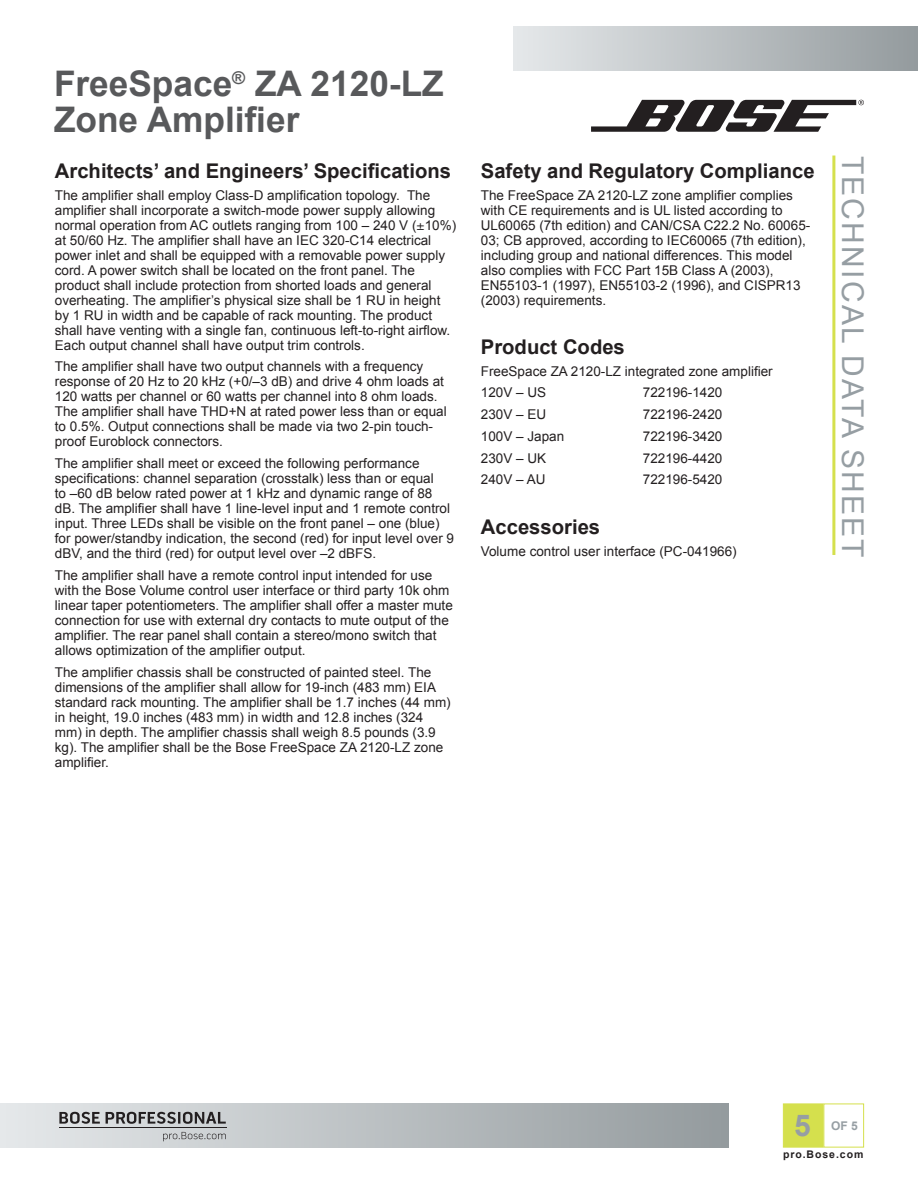
<style>
.page{position:relative;width:918px;height:1188px;background:#fff}
.page>*{position:absolute;margin:0;border:0;box-sizing:border-box;transform-origin:0 0}
.t1{font:700 35.25px/36px "Arial";color:#58595b}
.t2{font:30px "Arial";letter-spacing:.075em;color:#969ea3}
.t3{font:700 30px "Arial";color:#969ea3}
.Text_Headers{font:700 20.25px "Arial";color:#231f20}
.Text_Plain{font:13.5px/15px "Arial";color:#231f20}
.t4{font:700 12px "Arial";color:#969ea3}
.t5{font:700 10.5px "Arial";letter-spacing:.09em;color:#231f20}
.s1{font-family:"Helvetica Neue"}
</style>
<div class="page">
<svg style="left:591px;top:100px;width:273px;height:32px"></svg>
<div style="left:783px;top:1104px;width:41px;height:44px;background:#d5e04d;border:1px solid #d5e04d"></div>
<hr style="left:832px;top:156px;width:3px;height:399px;background:#d5e04d">
<div style="left:513px;top:26px;width:405px;height:44px;background:linear-gradient(to right,#e5e8ea,#949b9e)"></div>
<div style="left:0;top:1104px;width:729px;height:44px;background:linear-gradient(to right,#e5e8ea,#949b9e)"></div>
<hr style="left:59px;top:1128px;width:168px;height:1px;background:#231f20">
<svg style="left:59px;top:1112px;width:167px;height:12px;background:#848586"></svg>
<svg style="left:163px;top:1132px;width:63px;height:9px"></svg>
<h1 class="t1" style="left:54px;top:67px;width:391px">FreeSpace<sup>®</sup> ZA 2120-LZ<br>Zone Amplifier</h1>
<p class="Text_Headers" style="left:55px;top:157px;width:398px">Architects’ and Engineers’ Specifications</p>
<p class="Text_Plain" style="left:55px;top:187px;width:403px">The amplifier shall employ Class-D amplification topology. The amplifier shall incorporate a switch-mode power supply allowing normal operation from AC outlets ranging from 100 – 240 V (<span class="s1">±</span>10%) at 50/60 Hz. The amplifier shall have an IEC 320-C14 electrical power inlet and shall be equipped with a removable power supply cord. A power switch shall be located on the front panel. The product shall include protection from shorted loads and general overheating. The amplifier’s physical size shall be 1 RU in height by 1 RU in width and be capable of rack mounting. The product shall have venting with a single fan, continuous left-to-right airflow.<br>Each output channel shall have output trim controls.</p>
<p class="Text_Plain" style="left:55px;top:359px;width:393px">The amplifier shall have two output channels with a frequency response of 20 Hz to 20 kHz (+0/–3 dB) and drive 4 ohm loads at 120 watts per channel or 60 watts per channel into 8 ohm loads.<br>The amplifier shall have THD+N at rated power less than or equal to 0.5%. Output connections shall be made via two 2-pin touch&shy;proof Euroblock connectors.</p>
<p class="Text_Plain" style="left:55px;top:456px;width:401px">The amplifier shall meet or exceed the following performance specifications: channel separation (crosstalk) less than or equal<br>to –60 dB below rated power at 1 kHz and dynamic range of 88 dB. The amplifier shall have 1 line-level input and 1 remote control input. Three LEDs shall be visible on the front panel – one (blue) for power/standby indication, the second (red) for input level over 9 dBV, and the third (red) for output level over –2 dBFS.</p>
<p class="Text_Plain" style="left:55px;top:568px;width:399px">The amplifier shall have a remote control input intended for use with the Bose Volume control user interface or third party 10k ohm linear taper potentiometers. The amplifier shall offer a master mute connection for use with external dry contacts to mute output of the amplifier. The rear panel shall contain a stereo/mono switch that allows optimization of the amplifier output.</p>
<p class="Text_Plain" style="left:55px;top:664px;width:397px">The amplifier chassis shall be constructed of painted steel. The dimensions of the amplifier shall allow for 19-inch (483 mm) EIA standard rack mounting. The amplifier shall be 1.7 inches (44 mm) in height, 19.0 inches (483 mm) in width and 12.8 inches (324 mm) in depth. The amplifier chassis shall weigh 8.5 pounds (3.9 kg). The amplifier shall be the Bose FreeSpace ZA 2120-LZ zone amplifier.</p>
<p class="Text_Headers" style="left:481px;top:157px;width:335px">Safety and Regulatory Compliance</p>
<p class="Text_Plain" style="left:481px;top:187px;width:331px">The FreeSpace ZA 2120-LZ zone amplifier complies with CE requirements and is UL listed according to UL60065 (7th edition) and CAN/CSA C22.2 No. 60065- 03; CB approved, according to IEC60065 (7th edition), including group and national differences. This model also complies with FCC Part 15B Class A (2003), EN55103-1 (1997), EN55103-2 (1996), and CISPR13 (2003) requirements.</p>
<p class="Text_Headers" style="left:481px;top:333px;width:146px">Product Codes</p>
<p class="Text_Plain" style="left:481px;top:364px;width:293px">FreeSpace ZA 2120-LZ integrated zone amplifier</p>
<p class="Text_Plain" style="left:481px;top:385px;width:67px">120V – US</p>
<p class="Text_Plain" style="left:643px;top:385px;width:81px">722196-1420</p>
<p class="Text_Plain" style="left:481px;top:407px;width:67px">230V – EU</p>
<p class="Text_Plain" style="left:643px;top:407px;width:81px">722196-2420</p>
<p class="Text_Plain" style="left:481px;top:429px;width:85px">100V – Japan</p>
<p class="Text_Plain" style="left:643px;top:429px;width:81px">722196-3420</p>
<p class="Text_Plain" style="left:481px;top:451px;width:67px">230V – UK</p>
<p class="Text_Plain" style="left:643px;top:451px;width:81px">722196-4420</p>
<p class="Text_Plain" style="left:481px;top:472px;width:66px">240V – AU</p>
<p class="Text_Plain" style="left:643px;top:472px;width:81px">722196-5420</p>
<p class="Text_Headers" style="left:481px;top:513px;width:121px">Accessories</p>
<p class="Text_Plain" style="left:481px;top:543px;width:257px">Volume control user interface (PC-041966)</p>
<h2 class="t2" style="left:872px;top:156px;width:404px;rotate:90deg">TECHNICAL DATA SHEET</h2>
<h2 class="t3" style="left:794px;top:1105px;width:18px">5</h2>
<p class="t4" style="left:831px;top:1117px;width:28px">OF 5</p>
<p class="t5" style="left:783px;top:1148px;width:82px">pro.Bose.com</p>
</div>
